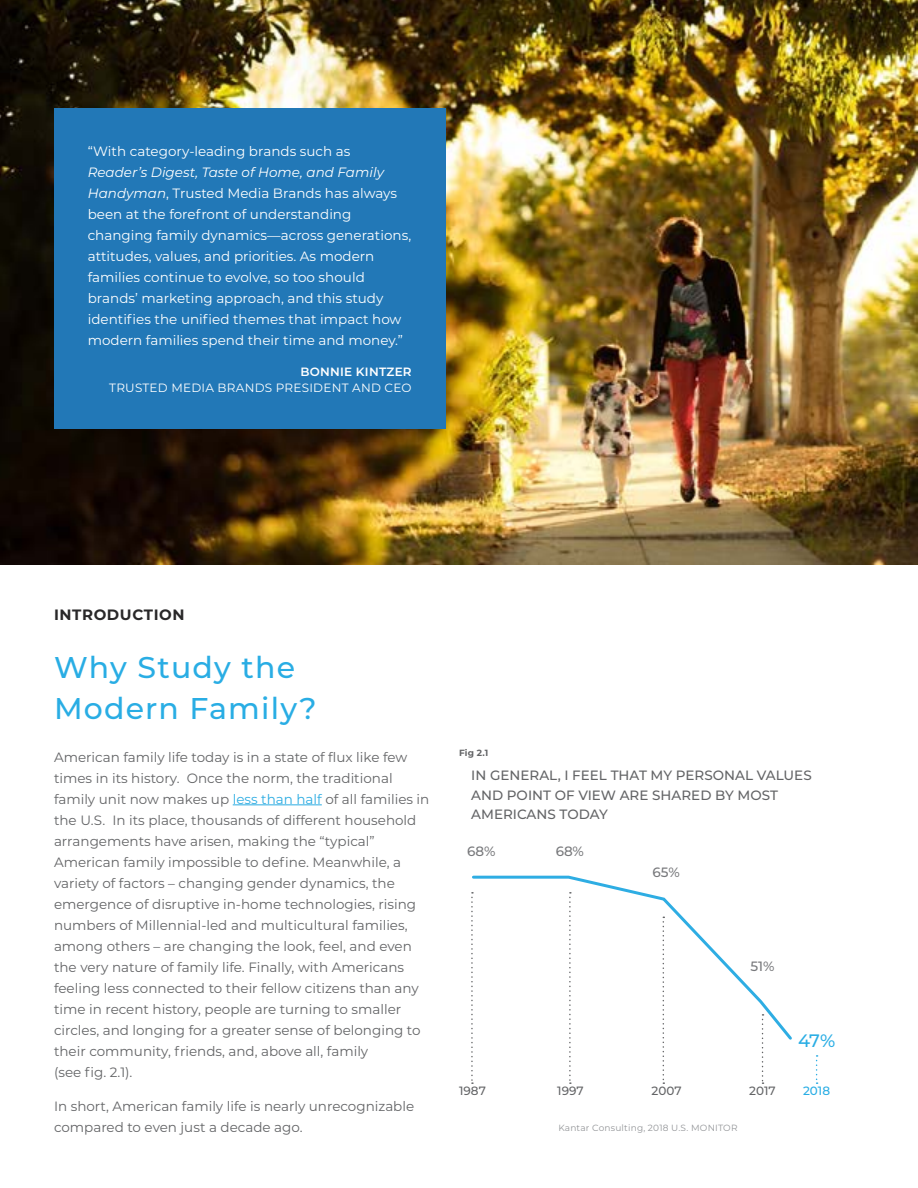
<style>
.page{position:relative;width:918px;height:1188px;background:#fff}
.page>*{position:absolute;margin:0;border:0;box-sizing:border-box;transform-origin:0 0}
.t1{font:500 30px/40.5px "Montserrat";letter-spacing:.04em;color:#29ade4}
.t2{font:500 18px "Montserrat";color:#29ade4}
.t3{font:700 15px "Montserrat";letter-spacing:.04em;color:#292829}
.t4{font:13.5px/21px "Montserrat";color:#636466}
.t5{font:13.5px/21px "Montserrat";color:#fff}
.t6{font:500 13.5px/19.5px "Montserrat";color:#636466}
.t7{font:500 13.5px "Montserrat";color:#77787b}
.t8{font:12px "Montserrat";letter-spacing:.02em;color:#fff}
.t9{font:500 12px "Montserrat";color:#636466}
.t10{font:600 12px "Montserrat";letter-spacing:.02em;color:#fff}
.t11{font:500 12px "Montserrat";color:#29ade4}
.t12{font:9px "Montserrat";letter-spacing:.02em;color:#939598}
.t13{font:700 9px "Montserrat";color:#636466}
.s1{font-style:italic}
.s2{color:#2cace2}
</style>
<div class="page">
<img style="left:0;top:0;width:918px;height:565px">
<hr style="left:233px;top:805px;width:89px;height:1px;background:#2cace2">
<div style="left:54px;top:108px;width:392px;height:321px;background:#2278b7"></div>
<svg style="left:472px;top:875px;width:320px;height:167px"></svg>
<svg style="left:471px;top:892px;width:2px;height:192px"></svg>
<svg style="left:569px;top:892px;width:2px;height:192px"></svg>
<svg style="left:663px;top:917px;width:1px;height:167px"></svg>
<svg style="left:762px;top:1014px;width:2px;height:70px"></svg>
<svg style="left:816px;top:1055px;width:2px;height:29px"></svg>
<p class="t5" style="left:88px;top:140px;width:264px">“With category-leading brands such as</p>
<p class="t5" style="left:88px;top:161px;width:325px"><span class="s1">Reader’s Digest, Taste of Home, and Family Handyman</span>, Trusted Media Brands has always been at the forefront of understanding changing family dynamics—across generations, attitudes, values, and priorities. As modern families continue to evolve, so too should brands’ marketing approach, and this study identifies the unified themes that impact how modern families spend their time and money.”</p>
<p class="t10" style="left:300px;top:363px;width:113px">BONNIE KINTZER</p>
<p class="t8" style="left:109px;top:379px;width:304px">TRUSTED MEDIA BRANDS PRESIDENT AND CEO</p>
<p class="t3" style="left:54px;top:604px;width:132px">INTRODUCTION</p>
<h1 class="t1" style="left:54px;top:646px;width:264px">Why Study the<br>Modern Family?</h1>
<p class="t4" style="left:54px;top:746px;width:377px">American family life today is in a state of flux like few times in its history. Once the norm, the traditional family unit now makes up <span class="s2">less than half</span> of all families in the U.S. In its place, thousands of different household arrangements have arisen, making the “typical” American family impossible to define. Meanwhile, a variety of factors – changing gender dynamics, the emergence of disruptive in-home technologies, rising numbers of Millennial-led and multicultural families, among others – are changing the look, feel, and even the very nature of family life. Finally, with Americans feeling less connected to their fellow citizens than any time in recent history, people are turning to smaller circles, and longing for a greater sense of belonging to their community, friends, and, above all, family<br>(see fig. 2.1).</p>
<p class="t4" style="left:54px;top:1095px;width:362px">In short, American family life is nearly unrecognizable compared to even just a decade ago.</p>
<p class="t13" style="left:459px;top:746px;width:31px">Fig 2.1</p>
<p class="t6" style="left:471px;top:765px;width:342px">IN GENERAL, I FEEL THAT MY PERSONAL VALUES<br>AND POINT OF VIEW ARE SHARED BY MOST<br>AMERICANS TODAY</p>
<p class="t7" style="left:467px;top:842px;width:30px">68%</p>
<p class="t7" style="left:556px;top:842px;width:30px">68%</p>
<p class="t7" style="left:653px;top:863px;width:29px">65%</p>
<p class="t7" style="left:750px;top:957px;width:26px">51%</p>
<h2 class="t2" style="left:798px;top:1028px;width:39px">47%</h2>
<p class="t9" style="left:459px;top:1082px;width:28px">1987</p>
<p class="t9" style="left:557px;top:1082px;width:28px">1997</p>
<p class="t9" style="left:652px;top:1082px;width:31px">2007</p>
<p class="t9" style="left:749px;top:1082px;width:28px">2017</p>
<p class="t11" style="left:803px;top:1082px;width:29px">2018</p>
<p class="t12" style="left:558px;top:1121px;width:181px">Kantar Consulting, 2018 U.S. MONITOR</p>
</div>
